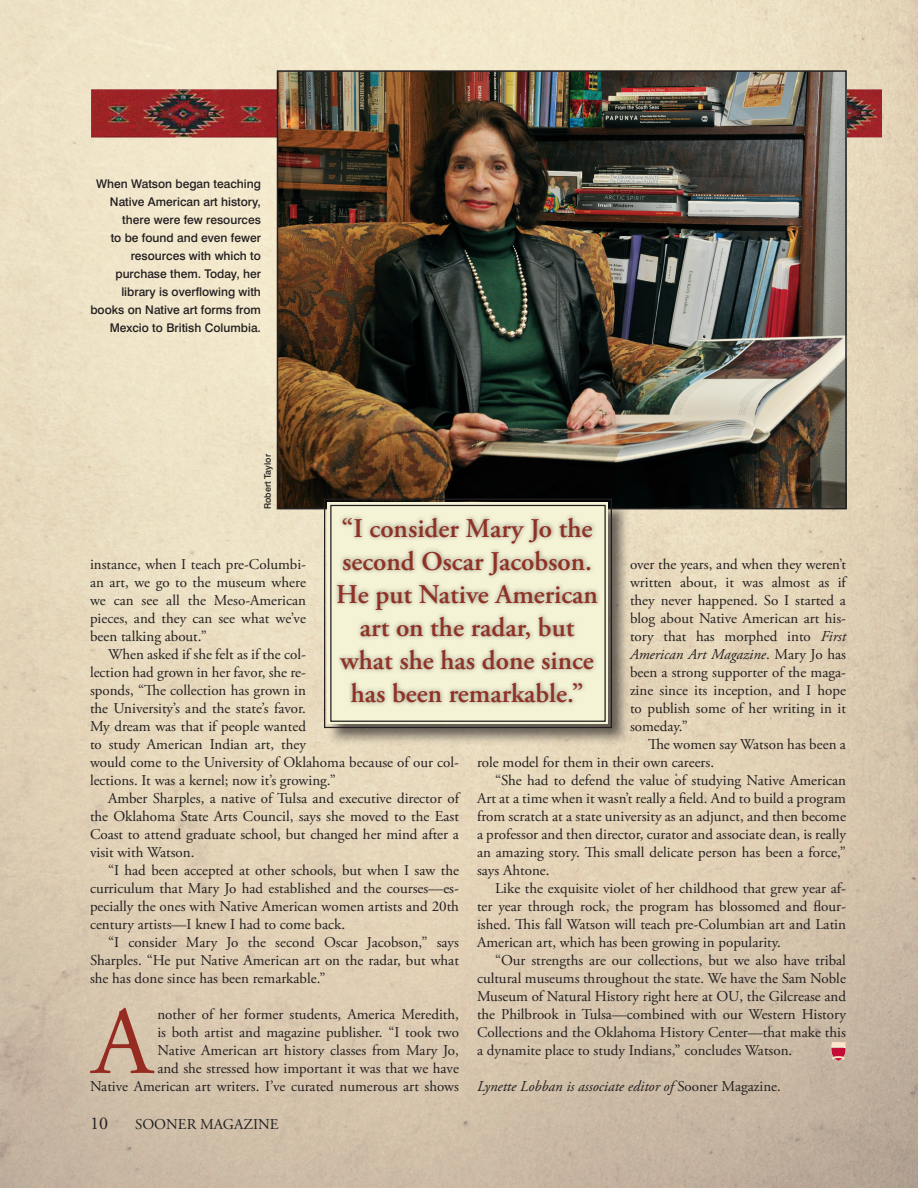
<style>
.page{position:relative;width:918px;height:1188px;background:#fff}
.page>*{position:absolute;margin:0;border:0;box-sizing:border-box;transform-origin:0 0}
.BodyText{font:96.45px "Adobe Garamond Pro";color:#962b21}
.BodyText-2{font:600 27px/33px "Adobe Garamond Pro";color:#8f3225;text-align:center}
.t1{font:18px "Adobe Garamond Pro";color:#231f20}
.BodyText-3{font:15px/18px "Adobe Garamond Pro";color:#231f20;text-align:justify}
.BodyText-4{font:italic 15px "Adobe Garamond Pro";color:#231f20}
.Cutline{font:500 12px/18px "Swiss 721 BT";color:#231f20;text-align:right}
.Photo_Credit{font:500 9px "Swiss 721 BT";letter-spacing:.005em;color:#231f20}
.s1{font-style:italic}
.s2{font-style:normal}
</style>
<div class="page">
<img style="left:0;top:0;width:918px;height:1188px">
<img style="left:77px;top:77px;width:805px;height:73px">
<img style="left:280px;top:73px;width:564px;height:433px">
<div style="left:277px;top:70px;width:570px;height:439px;border:2px solid #231f20"></div>
<div style="left:326px;top:501px;width:305px;height:246px;background:#231f20;opacity:.65"></div>
<svg style="left:323px;top:498px;width:290px;height:231px;background:#bbb8a2"></svg>
<div style="left:330px;top:505px;width:276px;height:217px;border:1px solid #231f20"></div>
<div style="left:333px;top:513px;width:269px;height:194px;background:#231f20;opacity:.45"></div>
<img style="left:831px;top:1042px;width:15px;height:19px">
<p class="Cutline" style="left:90px;top:175px;width:172px">When Watson began teaching<br>Native American art history, there were few resources<br>to be found and even fewer resources with which to purchase them. Today, her library is overflowing with books on Native art forms from<br>Mexcio to British Columbia.</p>
<p class="Photo_Credit" style="left:262px;top:509px;width:57px;rotate:-90deg">Robert Taylor</p>
<p class="BodyText-2" style="left:336px;top:512px;width:263px">“I consider Mary Jo the second Oscar Jacobson.<br>He put Native American art on the radar, but what she has done since has been remarkable.”</p>
<p class="BodyText-3" style="left:90px;top:556px;width:218px">instance, when I teach pre-Columbi&shy;an art, we go to the museum where we can see all the Meso-American pieces, and they can see what we’ve been talking about.”</p>
<p class="BodyText-3" style="left:90px;top:646px;width:371px;text-align:left;text-indent:18px">When asked if she felt as if the col-<br>lection had grown in her favor, she re-<br>sponds, “The collection has grown in<br>the University’s and the state’s favor.<br>My dream was that if people wanted<br>to study American Indian art, they<br>would come to the University of Oklahoma because of our col&shy;lections. It was a kernel; now it’s growing.”</p>
<p class="BodyText-3" style="left:90px;top:790px;width:371px;text-indent:18px">Amber Sharples, a native of Tulsa and executive director of the Oklahoma State Arts Council, says she moved to the East Coast to attend graduate school, but changed her mind after a visit with Watson.</p>
<p class="BodyText-3" style="left:90px;top:862px;width:371px;text-indent:18px">“I had been accepted at other schools, but when I saw the curriculum that Mary Jo had established and the courses—es&shy;pecially the ones with Native American women artists and 20th century artists—I knew I had to come back.</p>
<p class="BodyText-3" style="left:90px;top:934px;width:371px;text-indent:18px">“I consider Mary Jo the second Oscar Jacobson,” says Sharples. “He put Native American art on the radar, but what she has done since has been remarkable.”</p>
<p class="BodyText" style="left:92px;top:984px;width:62px">A</p>
<p class="BodyText-3" style="left:630px;top:556px;width:218px">over the years, and when they weren’t written about, it was almost as if they never happened. So I started a blog about Native American art his&shy;tory that has morphed into <span class="s1">First American Art Magazine</span>. Mary Jo has been a strong supporter of the maga&shy;zine since its inception, and I hope to publish some of her writing in it someday.”</p>
<p class="BodyText-3" style="left:477px;top:736px;width:371px;text-indent:171px">The women say Watson has been a role model for them in their own careers.</p>
<p class="BodyText-3" style="left:477px;top:772px;width:371px;text-indent:18px">“She had to defend the value of studying Native American Art at a time when it wasn’t really a field. And to build a program from scratch at a state university as an adjunct, and then become a professor and then director, curator and associate dean, is really an amazing story. This small delicate person has been a force,” says Ahtone.</p>
<p class="BodyText-3" style="left:477px;top:880px;width:371px;text-indent:18px">Like the exquisite violet of her childhood that grew year af&shy;ter year through rock, the program has blossomed and flour&shy;ished. This fall Watson will teach pre-Columbian art and Latin American art, which has been growing in popularity.</p>
<p class="BodyText-3" style="left:477px;top:952px;width:371px;text-indent:18px">“Our strengths are our collections, but we also have tribal cultural museums throughout the state. We have the Sam Noble Museum of Natural History right here at OU, the Gilcrease and the Philbrook in Tulsa—combined with our Western History Collections and the Oklahoma History Center—that make this a dynamite place to study Indians,” concludes Watson.</p>
<p class="BodyText-4" style="left:477px;top:1077px;width:306px">Lynette Lobban is associate editor of <span class="s2">Sooner Magazine.</span></p>
<p class="BodyText-3" style="left:90px;top:1006px;width:371px;text-align:right">nother of her former students, America Meredith,<br>is both artist and magazine publisher. “I took two<br>Native American art history classes from Mary Jo,<br>and she stressed how important it was that we have<br>Native American art writers. I’ve curated numerous art shows</p>
<p class="t1" style="left:90px;top:1113px;width:19px">10</p>
<p class="BodyText-3" style="left:135px;top:1115px;width:145px">SOONER MAGAZINE</p>
</div>
